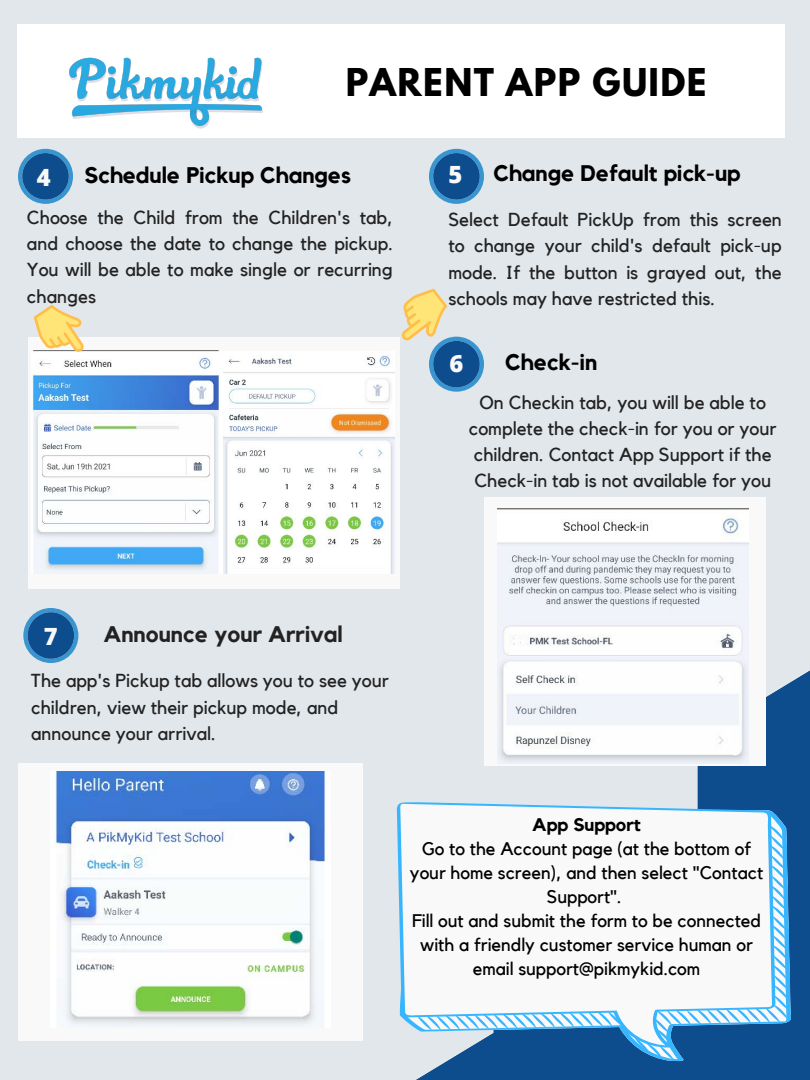
<style>
.page{position:relative;width:810px;height:1080px;background:#e2e7eb}
.page>*{position:absolute;margin:0;border:0;box-sizing:border-box;transform-origin:0 0}
.t1{font:700 33.94px "League Spartan";letter-spacing:.04em;color:#000}
.t2{font:800 23.75px "Open Sans";color:#f9f9f9}
.t3{font:700 22.5px "Kollektif";color:#000}
.t4{font:700 22.5px "Kollektif";color:#222}
.t5{font:18.75px/26.2px "Kollektif";color:#222;text-align:justify}
.t6{font:18.19px/23.9px "Kollektif";color:#000;text-align:center}
.t7{font:700 18.19px "Kollektif";color:#000}
</style>
<div class="page">
<svg style="left:416px;top:671px;width:394px;height:409px"></svg>
<svg style="left:397px;top:794px;width:379px;height:260px;background:#d9e6ef"></svg>
<div style="left:28px;top:337px;width:372px;height:251px;background:#f9f9f9"></div>
<img style="left:32px;top:351px;width:363px;height:223px">
<div style="left:18px;top:763px;width:344px;height:278px;background:#f9f9f9"></div>
<img style="left:56px;top:771px;width:269px;height:254px">
<div style="left:484px;top:497px;width:281px;height:269px;background:#f9f9f9"></div>
<img style="left:497px;top:508px;width:251px;height:255px">
<div style="left:17px;top:24px;width:767px;height:114px;background:#fff"></div>
<img style="left:69px;top:57px;width:194px;height:72px">
<svg style="left:18px;top:149px;width:55px;height:55px"></svg>
<div style="left:22px;top:153px;width:47px;height:47px;background:#0e4d8d;border-radius:50%"></div>
<svg style="left:429px;top:149px;width:55px;height:55px"></svg>
<div style="left:433px;top:153px;width:47px;height:47px;background:#0e4d8d;border-radius:50%"></div>
<svg style="left:23px;top:608px;width:55px;height:55px"></svg>
<div style="left:28px;top:612px;width:46px;height:47px;background:#0e4d8d;border-radius:50%"></div>
<svg style="left:386px;top:288px;width:98px;height:104px"></svg>
<svg style="left:32px;top:304px;width:64px;height:62px"></svg>
<p class="t2" style="left:37px;top:160px;width:15px">4</p>
<p class="t1" style="left:346px;top:65px;width:362px">PARENT APP GUIDE</p>
<p class="t3" style="left:85px;top:165px;width:268px">Schedule Pickup Changes</p>
<p class="t2" style="left:448px;top:158px;width:15px">5</p>
<p class="t3" style="left:493px;top:162px;width:249px">Change Default pick-up</p>
<p class="t5" style="left:27px;top:205px;width:368px">Choose the Child from the Children's tab, and choose the date to change the pickup.<br>You will be able to make single or recurring changes</p>
<p class="t5" style="left:448px;top:207px;width:335px">Select Default PickUp from this screen to change your child's default pick-up mode. If the button is grayed out, the schools may have restricted this.</p>
<p class="t2" style="left:450px;top:347px;width:15px">6</p>
<p class="t3" style="left:505px;top:352px;width:94px">Check-in</p>
<p class="t5" style="left:469px;top:390px;width:309px;text-align:center">On Checkin tab, you will be able to complete the check-in for you or your children. Contact App Support if the Check-in tab is not available for you</p>
<p class="t2" style="left:44px;top:620px;width:15px">7</p>
<p class="t4" style="left:103px;top:624px;width:241px">Announce your Arrival</p>
<p class="t5" style="left:31px;top:669px;width:359px;text-align:left">The app's Pickup tab allows you to see your children, view their pickup mode, and announce your arrival.</p>
<p class="t7" style="left:532px;top:817px;width:110px">App Support</p>
<p class="t6" style="left:410px;top:838px;width:355px">Go to the Account page (at the bottom of your home screen), and then select "Contact<br>Support".</p>
<p class="t6" style="left:412px;top:910px;width:351px">Fill out and submit the form to be connected with a friendly customer service human or email support@pikmykid.com</p>
</div>
